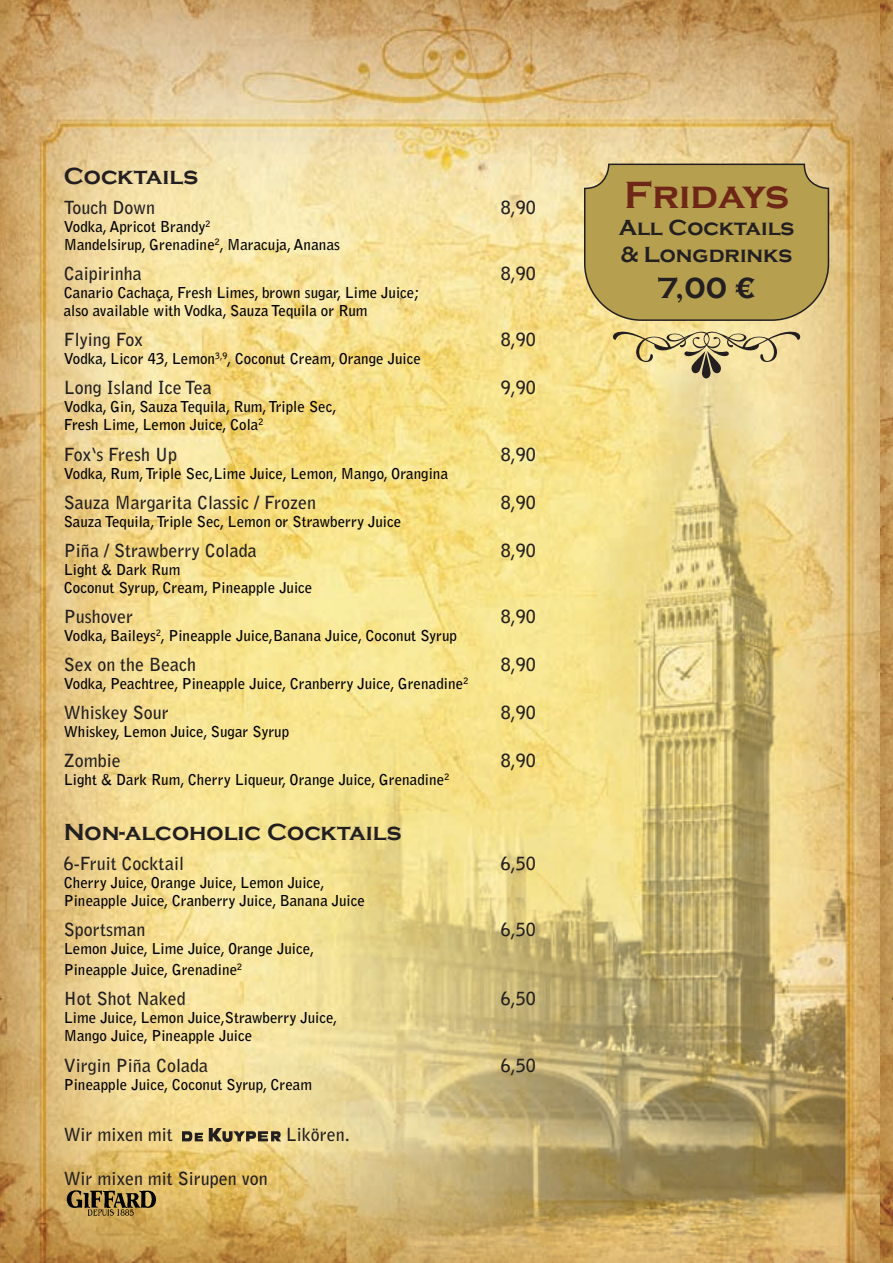
<style>
.page{position:relative;width:893px;height:1263px;background:#fff}
.page>*{position:absolute;margin:0;border:0;box-sizing:border-box;transform-origin:0 0}
.t1{font:700 39px "Copperplate Gothic";color:#6e2617}
.t2{font:700 30px "Copperplate Gothic";color:#231f20}
.t3{font:700 24px "Copperplate Gothic";color:#231f20}
.t4{font:700 22.5px/27px "Copperplate Gothic";color:#231f20}
.t5{font:700 18px "Bell Gothic Std";color:#231f20}
.t6{font:700 15px/18px "Bell Gothic Std";color:#000002}
</style>
<div class="page">
<img style="left:0;top:0;width:893px;height:1263px">
<svg style="left:771px;top:1204px;width:67px;height:59px;fill:#e2bf78"></svg>
<svg style="left:583px;top:163px;width:247px;height:159px"></svg>
<svg style="left:613px;top:331px;width:187px;height:47px"></svg>
<img style="left:183px;top:1129px;width:98px;height:12px">
<img style="left:66px;top:1188px;width:92px;height:28px">
<h3 class="t3" style="left:64px;top:163px;width:136px">Cocktails</h3>
<p class="t5" style="left:64px;top:197px;width:93px">Touch Down</p>
<p class="t5" style="left:501px;top:197px;width:37px">8,90</p>
<p class="t6" style="left:64px;top:218px;width:278px">Vodka, Apricot Brandy<sup>2<br></sup>Mandelsirup, Grenadine<sup>2</sup>, Maracuja, Ananas</p>
<p class="t5" style="left:64px;top:263px;width:80px">Caipirinha</p>
<p class="t5" style="left:501px;top:263px;width:37px">8,90</p>
<p class="t6" style="left:64px;top:284px;width:357px">Canario Cachaça, Fresh Limes, brown sugar, Lime Juice; also available with Vodka, Sauza Tequila or Rum</p>
<p class="t5" style="left:64px;top:329px;width:81px">Flying Fox</p>
<p class="t5" style="left:501px;top:329px;width:37px">8,90</p>
<p class="t6" style="left:64px;top:350px;width:359px">Vodka, Licor 43, Lemon<sup>3,9</sup>, Coconut Cream, Orange Juice</p>
<p class="t5" style="left:64px;top:377px;width:149px">Long Island Ice Tea</p>
<p class="t5" style="left:501px;top:377px;width:37px">9,90</p>
<p class="t6" style="left:64px;top:398px;width:274px">Vodka, Gin, Sauza Tequila, Rum, Triple Sec,<br>Fresh Lime, Lemon Juice, Cola<sup>2</sup></p>
<p class="t5" style="left:64px;top:443px;width:115px">Fox‘s Fresh Up</p>
<p class="t5" style="left:501px;top:443px;width:37px">8,90</p>
<p class="t6" style="left:64px;top:464px;width:386px">Vodka, Rum, Triple Sec,Lime Juice, Lemon, Mango, Orangina</p>
<p class="t5" style="left:64px;top:491px;width:254px">Sauza Margarita Classic / Frozen</p>
<p class="t5" style="left:501px;top:491px;width:37px">8,90</p>
<p class="t6" style="left:64px;top:512px;width:339px">Sauza Tequila, Triple Sec, Lemon or Strawberry Juice</p>
<p class="t5" style="left:64px;top:539px;width:195px">Piña / Strawberry Colada</p>
<p class="t5" style="left:501px;top:539px;width:37px">8,90</p>
<p class="t6" style="left:64px;top:560px;width:250px">Light &amp; Dark Rum<br>Coconut Syrup, Cream, Pineapple Juice</p>
<p class="t5" style="left:64px;top:605px;width:71px">Pushover</p>
<p class="t5" style="left:501px;top:605px;width:37px">8,90</p>
<p class="t6" style="left:64px;top:626px;width:395px">Vodka, Baileys<sup>2</sup>, Pineapple Juice,Banana Juice, Coconut Syrup</p>
<p class="t5" style="left:64px;top:654px;width:134px">Sex on the Beach</p>
<p class="t5" style="left:501px;top:654px;width:37px">8,90</p>
<p class="t6" style="left:64px;top:675px;width:406px">Vodka, Peachtree, Pineapple Juice, Cranberry Juice, Grenadine<sup>2</sup></p>
<p class="t5" style="left:64px;top:702px;width:106px">Whiskey Sour</p>
<p class="t5" style="left:501px;top:702px;width:37px">8,90</p>
<p class="t6" style="left:64px;top:723px;width:227px">Whiskey, Lemon Juice, Sugar Syrup</p>
<p class="t5" style="left:64px;top:750px;width:59px">Zombie</p>
<p class="t5" style="left:501px;top:750px;width:37px">8,90</p>
<p class="t6" style="left:64px;top:771px;width:387px">Light &amp; Dark Rum, Cherry Liqueur, Orange Juice, Grenadine<sup>2</sup></p>
<h3 class="t3" style="left:64px;top:818px;width:339px">Non-alcoholic Cocktails</h3>
<p class="t5" style="left:64px;top:852px;width:122px">6-Fruit Cocktail</p>
<p class="t5" style="left:501px;top:852px;width:37px">6,50</p>
<p class="t6" style="left:64px;top:873px;width:303px">Cherry Juice, Orange Juice, Lemon Juice,<br>Pineapple Juice, Cranberry Juice, Banana Juice</p>
<p class="t5" style="left:64px;top:918px;width:83px">Sportsman</p>
<p class="t5" style="left:501px;top:918px;width:37px">6,50</p>
<p class="t6" style="left:64px;top:937px;width:252px;line-height:21.6px">Lemon Juice, Lime Juice, Orange Juice,<br>Pineapple Juice, Grenadine<sup>2</sup></p>
<p class="t5" style="left:64px;top:988px;width:123px">Hot Shot Naked</p>
<p class="t5" style="left:501px;top:988px;width:37px">6,50</p>
<p class="t6" style="left:64px;top:1009px;width:275px">Lime Juice, Lemon Juice,Strawberry Juice,<br>Mango Juice, Pineapple Juice</p>
<p class="t5" style="left:64px;top:1054px;width:146px">Virgin Piña Colada</p>
<p class="t5" style="left:501px;top:1054px;width:37px">6,50</p>
<p class="t6" style="left:64px;top:1075px;width:250px">Pineapple Juice, Coconut Syrup, Cream</p>
<p class="t5" style="left:64px;top:1124px;width:111px">Wir mixen mit</p>
<p class="t5" style="left:286px;top:1124px;width:66px">Likören.</p>
<p class="t5" style="left:64px;top:1167px;width:206px">Wir mixen mit Sirupen von</p>
<h1 class="t1" style="left:624px;top:174px;width:167px">Fridays</h1>
<h3 class="t4" style="left:619px;top:215px;width:177px">All Cocktails &amp; Longdrinks</h3>
<h2 class="t2" style="left:657px;top:272px;width:101px">7,00 €</h2>
</div>
